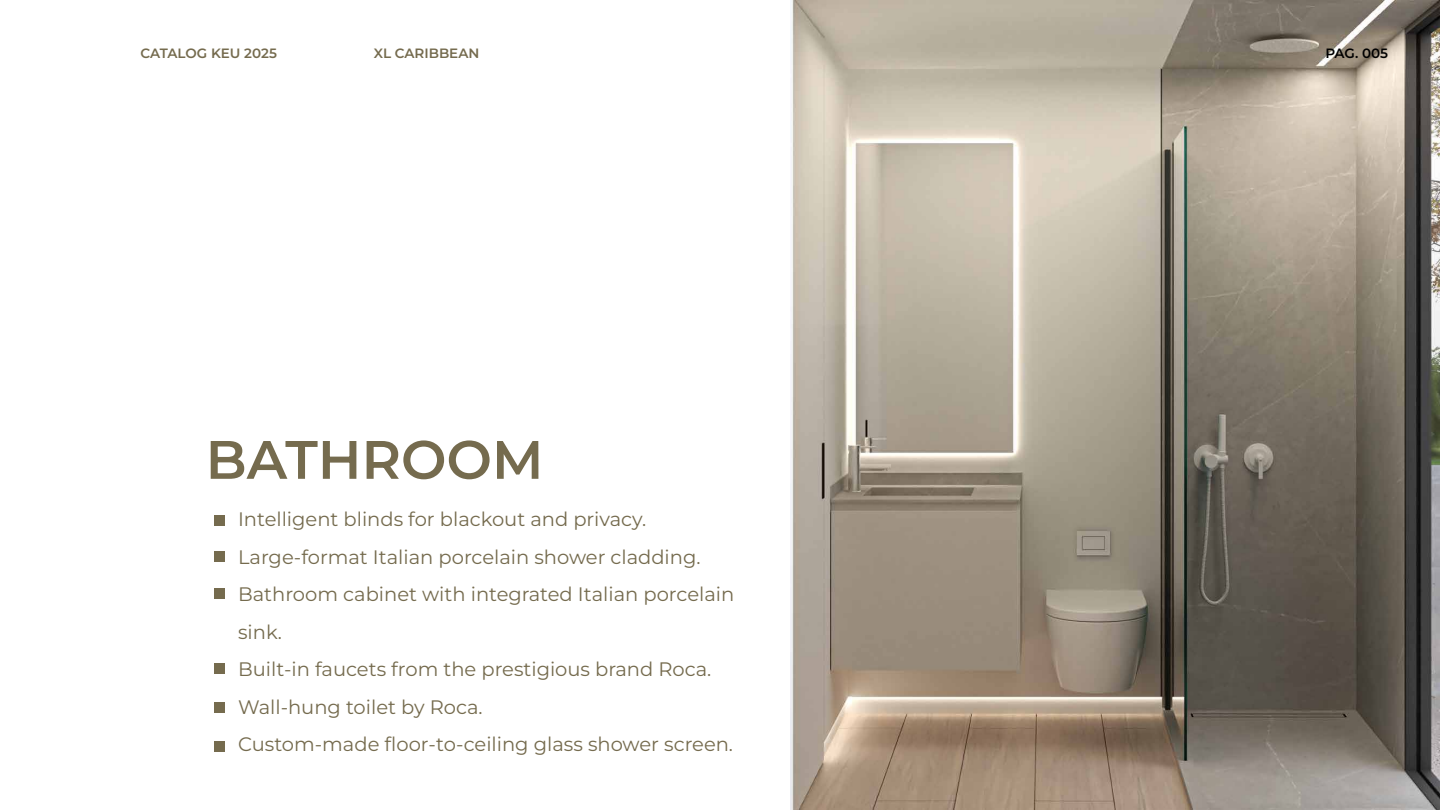
<style>
.page{position:relative;width:1440px;height:810px;background:#fff}
.page>*{position:absolute;margin:0;border:0;box-sizing:border-box;transform-origin:0 0}
.t1{font:100 54px "Montserrat";color:#756b4e}
.t2{font:100 19.5px/37.5px "Montserrat";color:#756b4e}
.t3{font:100 13.5px "Montserrat";color:#756b4e}
.t4{font:100 13.5px "Montserrat";letter-spacing:-.005em;color:#000}
</style>
<div class="page">
<img style="left:790px;top:0;width:650px;height:810px">
<div style="left:214px;top:515px;width:11px;height:10px;background:#756b4e"></div>
<div style="left:214px;top:551px;width:11px;height:11px;background:#756b4e"></div>
<div style="left:214px;top:588px;width:11px;height:11px;background:#756b4e"></div>
<div style="left:214px;top:741px;width:11px;height:10px;background:#756b4e"></div>
<div style="left:214px;top:663px;width:11px;height:11px;background:#756b4e"></div>
<div style="left:214px;top:702px;width:11px;height:11px;background:#756b4e"></div>
<p class="t3" style="left:141px;top:45px;width:138px">CATALOG KEU 2025</p>
<p class="t3" style="left:374px;top:45px;width:107px">XL CARIBBEAN</p>
<p class="t4" style="left:1325px;top:45px;width:64px">PAG. 005</p>
<h1 class="t1" style="left:206px;top:424px;width:339px">BATHROOM</h1>
<p class="t2" style="left:238px;top:500px;width:498px">Intelligent blinds for blackout and privacy.<br>Large-format Italian porcelain shower cladding.<br>Bathroom cabinet with integrated Italian porcelain sink.<br>Built-in faucets from the prestigious brand Roca.<br>Wall-hung toilet by Roca.<br>Custom-made floor-to-ceiling glass shower screen.</p>
</div>
